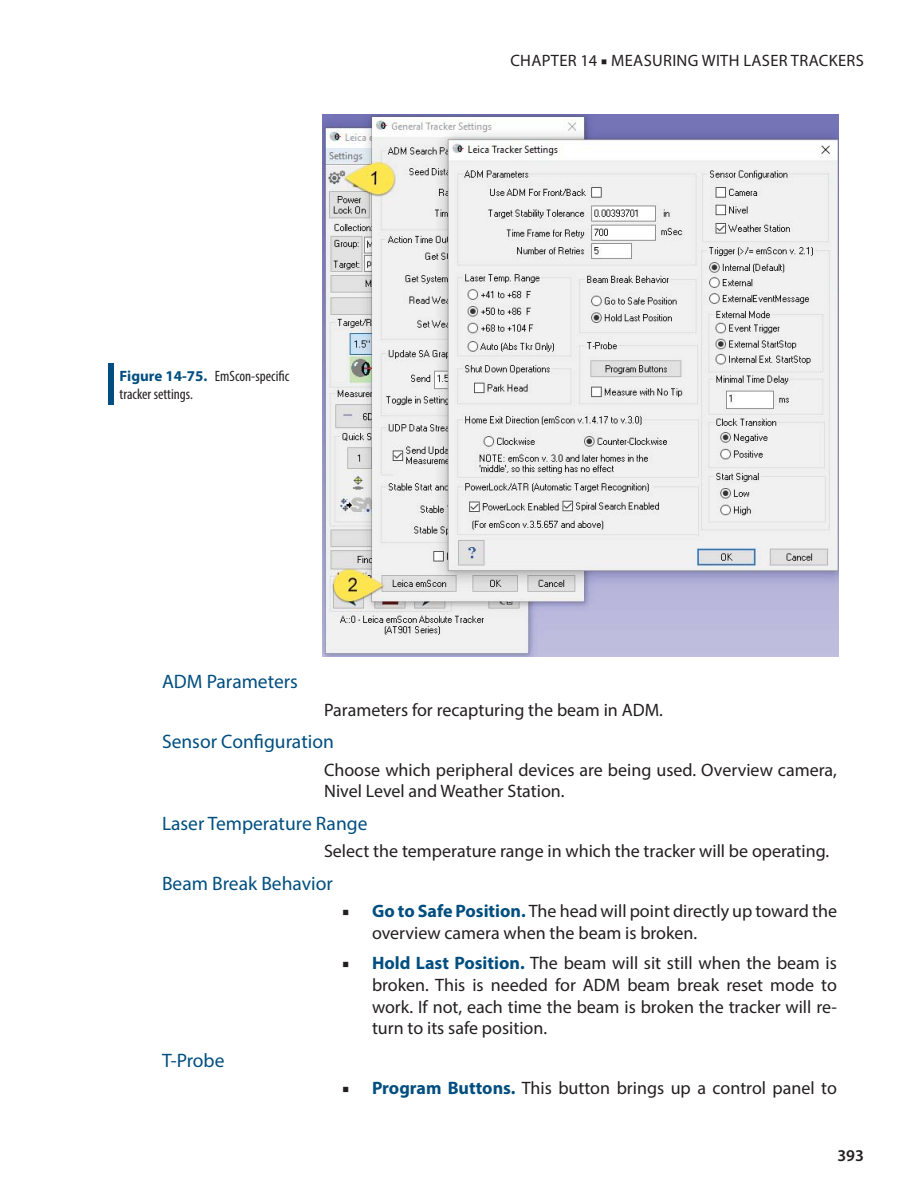
<style>
.page{position:relative;width:918px;height:1188px;background:#fff}
.page>*{position:absolute;margin:0;border:0;box-sizing:border-box;transform-origin:0 0}
.t1{font:19.5px "Myriad Pro";color:#004e7f}
.t2{font:18px/21.6px "Myriad Pro";color:#231f20}
.t3{font:16.5px "Myriad Pro";letter-spacing:.02em;color:#231f20}
.t4{font:600 16.5px "Myriad Pro";color:#231f20}
.t5{font:condensed 15px/18px "Myriad Pro";color:#231f20}
.s1{font-weight:700;font-stretch:normal;color:#004e7f}
.s2{font-family:"Minion Pro";font-weight:700}
.s3{font-family:"Minion Pro"}
.s4{font-weight:700;color:#004e7f}
</style>
<div class="page">
<div style="left:108px;top:363px;width:6px;height:42px;background:#004e7f"></div>
<img style="left:322px;top:115px;width:517px;height:542px">
<p class="t5" style="left:120px;top:368px;width:171px"><span class="s1">Figure 14-75.</span> EmScon-specific tracker settings.</p>
<p class="t1" style="left:162px;top:674px;width:137px">ADM Parameters</p>
<p class="t3" style="left:510px;top:55px;width:355px">CHAPTER 14 <span class="s2">■</span> MEASURING WITH LASER TRACKERS</p>
<p class="t2" style="left:324px;top:700px;width:340px">Parameters for recapturing the beam in ADM.</p>
<p class="t1" style="left:162px;top:734px;width:173px">Sensor Configuration</p>
<p class="t2" style="left:324px;top:760px;width:515px">Choose which peripheral devices are being used. Overview camera,<br>Nivel Level and Weather Station.</p>
<p class="t1" style="left:162px;top:816px;width:207px">Laser Temperature Range</p>
<p class="t2" style="left:324px;top:841px;width:507px">Select the temperature range in which the tracker will be operating.</p>
<p class="t1" style="left:162px;top:876px;width:172px">Beam Break Behavior</p>
<p class="t2" style="left:372px;top:901px;width:467px;text-indent:-30px"><span class="s3">■</span> <span class="s4">Go to Safe Position.</span> The head will point directly up toward the overview camera when the beam is broken.</p>
<p class="t2" style="left:372px;top:954px;width:467px;text-align:justify;text-indent:-30px"><span class="s3">■</span> <span class="s4">Hold Last Position.</span> The beam will sit still when the beam is broken. This is needed for ADM beam break reset mode to work. If not, each time the beam is broken the tracker will re&shy;turn to its safe position.</p>
<p class="t1" style="left:162px;top:1053px;width:64px">T-Probe</p>
<p class="t2" style="left:342px;top:1078px;width:497px"><span class="s3">■</span> <span class="s4">Program Buttons.</span> This button brings up a control panel to</p>
<p class="t4" style="left:837px;top:1146px;width:28px">393</p>
</div>
